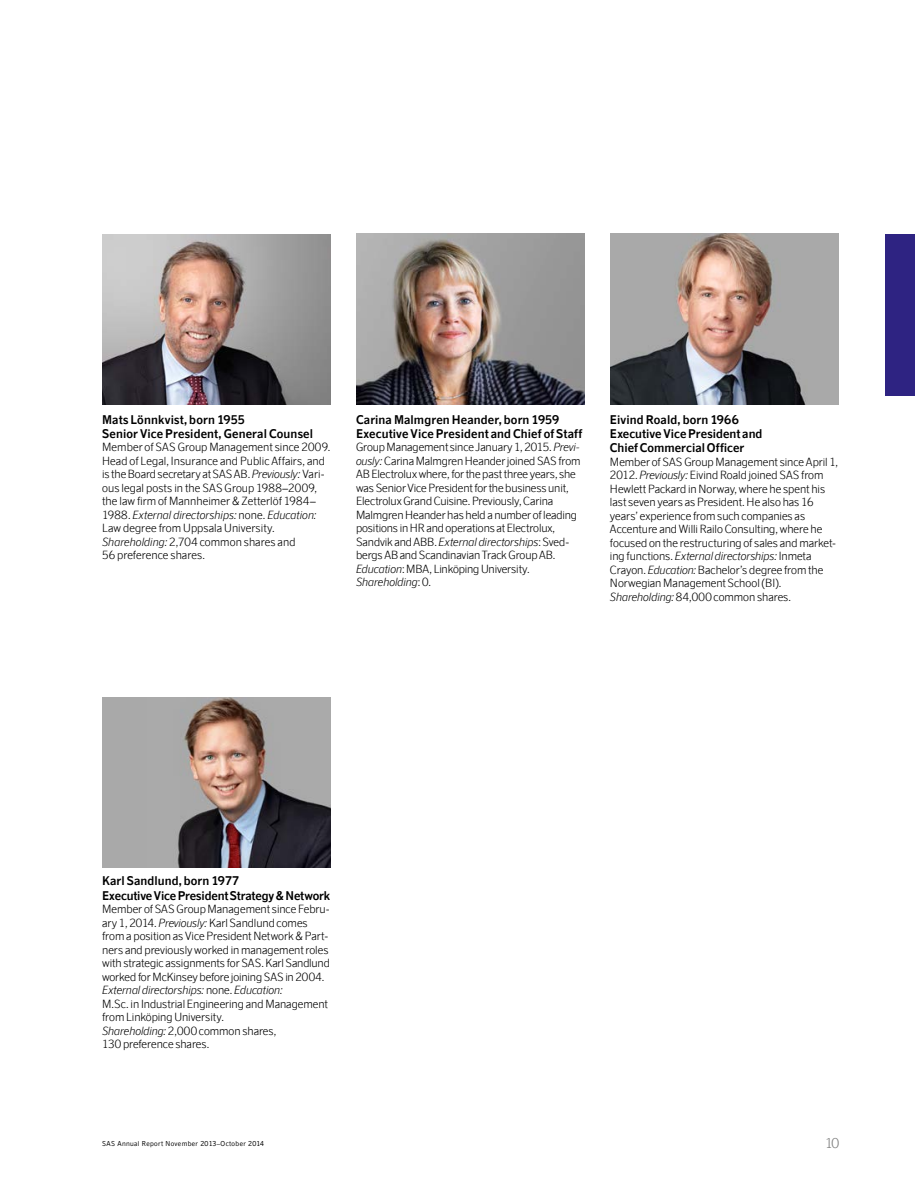
<style>
.page{position:relative;width:915px;height:1191px;background:#fff}
.page>*{position:absolute;margin:0;border:0;box-sizing:border-box;transform-origin:0 0}
.t1{font:300 13.5px "Scandinavian";color:#7a7b7a}
.t2{font:700 12px/14.2px "Scandinavian";letter-spacing:.01em;color:#000}
.t3{font:700 12px/14.2px "Scandinavian";letter-spacing:-.01em;color:#000}
.t4{font:300 11.25px/13.5px "Scandinavian";letter-spacing:-.005em;color:#000}
.t5{font:6.75px "Scandinavian";letter-spacing:.06em;color:#000}
.s1{font-style:italic}
</style>
<div class="page">
<div style="left:884px;top:234px;width:30px;height:161px;background:#2e2382"></div>
<img style="left:356px;top:234px;width:228px;height:170px">
<img style="left:610px;top:234px;width:228px;height:170px">
<img style="left:102px;top:235px;width:228px;height:170px">
<img style="left:102px;top:697px;width:228px;height:170px">
<p class="t2" style="left:102px;top:412px;width:212px">Mats Lönnkvist, born 1955<br>Senior Vice President, General Counsel</p>
<p class="t4" style="left:102px;top:440px;width:230px">Member of SAS Group Management since 2009.<br>Head of Legal, Insurance and Public Affairs, and is the Board secretary at SAS AB. <span class="s1">Previously:</span> Vari&shy;ous legal posts in the SAS Group 1988–2009, the law firm of Mannheimer &amp; Zetterlöf 1984– 1988. <span class="s1">External directorships:</span> none. <span class="s1">Education:<br></span>Law degree from Uppsala University.<br><span class="s1">Shareholding:</span> 2,704 common shares and<br>56 preference shares.</p>
<p class="t2" style="left:356px;top:412px;width:228px">Carina Malmgren Heander, born 1959<br>Executive Vice President and Chief of Staff</p>
<p class="t4" style="left:356px;top:440px;width:226px">Group Management since January 1, 2015. <span class="s1">Previ&shy;ously:</span> Carina Malmgren Heander joined SAS from AB Electrolux where, for the past three years, she was Senior Vice President for the business unit, Electrolux Grand Cuisine. Previously, Carina Malmgren Heander has held a number of leading positions in HR and operations at Electrolux, Sandvik and ABB. <span class="s1">External directorships</span>: Sved&shy;bergs AB and Scandinavian Track Group AB.<br><span class="s1">Education</span>: MBA, Linköping University.<br><span class="s1">Shareholding</span>: 0.</p>
<p class="t2" style="left:609px;top:412px;width:154px">Eivind Roald, born 1966<br>Executive Vice President and<br>Chief Commercial Officer</p>
<p class="t4" style="left:609px;top:454px;width:229px">Member of SAS Group Management since April 1, 2012. <span class="s1">Previously:</span> Eivind Roald joined SAS from Hewlett Packard in Norway, where he spent his last seven years as President. He also has 16 years’ experience from such companies as Accenture and Willi Railo Consulting, where he focused on the restructuring of sales and market&shy;ing functions. <span class="s1">External directorships:</span> Inmeta Crayon. <span class="s1">Education:</span> Bachelor’s degree from the Norwegian Management School (BI).<br><span class="s1">Shareholding:</span> 84,000 common shares.</p>
<p class="t3" style="left:102px;top:873px;width:229px">Karl Sandlund, born 1977<br>Executive Vice President Strategy &amp; Network</p>
<p class="t4" style="left:102px;top:902px;width:229px">Member of SAS Group Management since Febru&shy;ary 1, 2014. <span class="s1">Previously:</span> Karl Sandlund comes from a position as Vice President Network &amp; Part&shy;ners and previously worked in management roles with strategic assignments for SAS. Karl Sandlund worked for McKinsey before joining SAS in 2004.<br><span class="s1">External directorships:</span> none. <span class="s1">Education:<br></span>M.Sc. in Industrial Engineering and Management from Linköping University.<br><span class="s1">Shareholding:</span> 2,000 common shares,<br>130 preference shares.</p>
<p class="t5" style="left:102px;top:1139px;width:163px">SAS Annual Report November 2013–October 2014</p>
<p class="t1" style="left:825px;top:1134px;width:16px">10</p>
</div>
